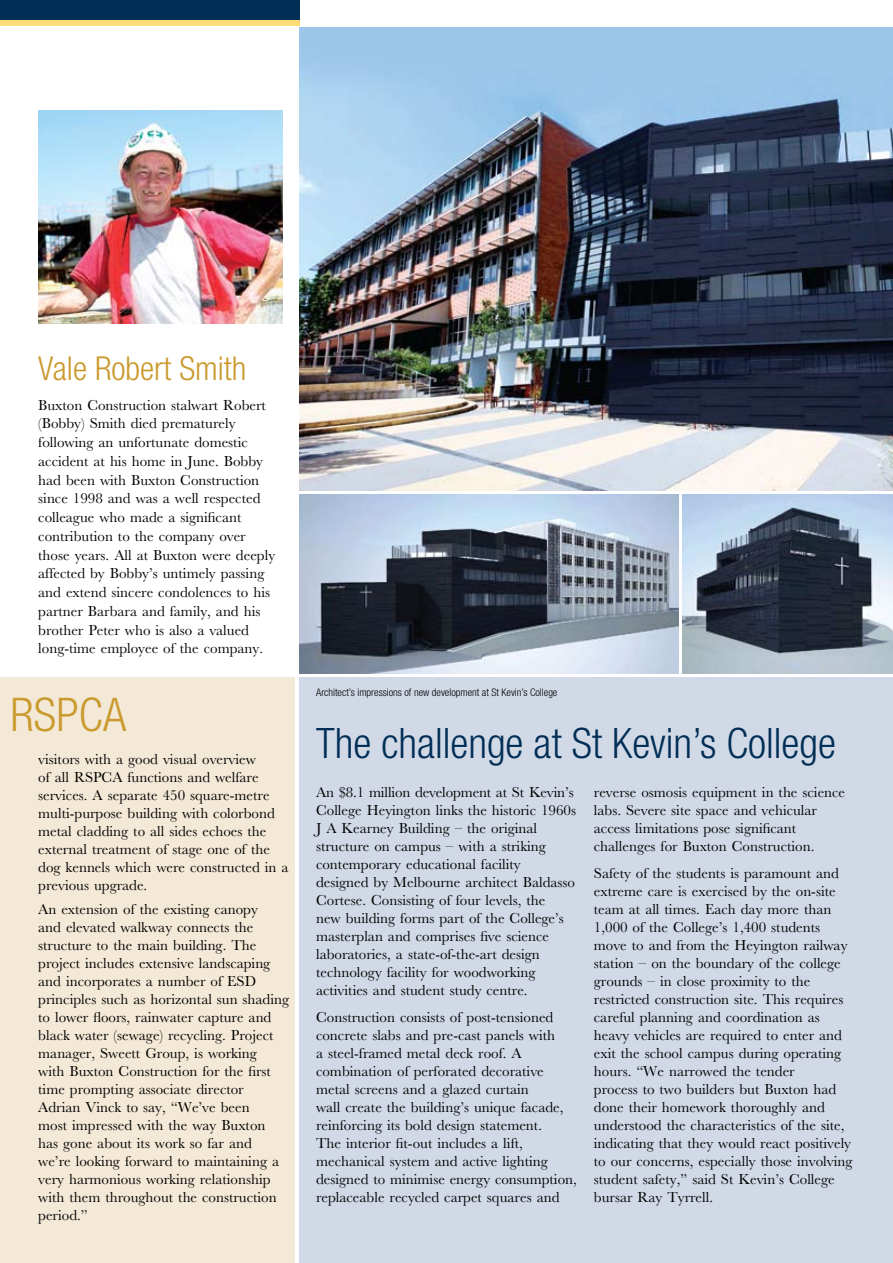
<style>
.page{position:relative;width:893px;height:1263px;background:#fff}
.page>*{position:absolute;margin:0;border:0;box-sizing:border-box;transform-origin:0 0}
.t1{font:300 condensed 46.5px "Helvetica Neue";letter-spacing:.005em;color:#ca9a2e}
.t2{font:300 condensed 42px "Helvetica Neue";color:#002e56}
.t3{font:300 condensed 33px "Helvetica Neue";color:#ca9a2e}
.t4{font:15px/18px "M Baskerville";color:#000}
.t5{font:300 condensed 10.5px "Helvetica Neue";color:#000}
</style>
<div class="page">
<div style="left:299px;top:678px;width:594px;height:585px;background:#d1d9e6"></div>
<div style="left:0;top:678px;width:295px;height:585px;background:#f3e9d6"></div>
<img style="left:299px;top:27px;width:594px;height:463px">
<img style="left:683px;top:494px;width:210px;height:179px">
<img style="left:299px;top:494px;width:380px;height:179px">
<div style="left:0;top:6px;width:299px;height:19px;background:linear-gradient(to right,#ffde75,#ffde75)"></div>
<div style="left:0;top:0;width:299px;height:19px;background:#002e56"></div>
<img style="left:38px;top:111px;width:244px;height:213px">
<h3 class="t3" style="left:38px;top:349px;width:210px">Vale Robert Smith</h3>
<p class="t4" style="left:38px;top:395px;width:238px;line-height:18.8px">Buxton Construction stalwart Robert (Bobby) Smith died prematurely following an unfortunate domestic accident at his home in June. Bobby had been with Buxton Construction since 1998 and was a well respected colleague who made a significant contribution to the company over those years. All at Buxton were deeply affected by Bobby’s untimely passing and extend sincere condolences to his partner Barbara and family, and his brother Peter who is also a valued long-time employee of the company.</p>
<h1 class="t1" style="left:11px;top:687px;width:117px">RSPCA</h1>
<p class="t4" style="left:38px;top:750px;width:252px">visitors with a good visual overview<br>of all RSPCA functions and welfare services. A separate 450 square-metre multi-purpose building with colorbond metal cladding to all sides echoes the external treatment of stage one of the dog kennels which were constructed in a previous upgrade.</p>
<p class="t4" style="left:38px;top:900px;width:252px">An extension of the existing canopy<br>and elevated walkway connects the structure to the main building. The project includes extensive landscaping and incorporates a number of ESD principles such as horizontal sun shading to lower floors, rainwater capture and black water (sewage) recycling. Project manager, Sweett Group, is working<br>with Buxton Construction for the first time prompting associate director Adrian Vinck to say, “We’ve been<br>most impressed with the way Buxton has gone about its work so far and<br>we’re looking forward to maintaining a very harmonious working relationship with them throughout the construction period.”</p>
<p class="t5" style="left:316px;top:686px;width:243px">Architect’s impressions of new development at St Kevin’s College</p>
<h2 class="t2" style="left:316px;top:719px;width:521px">The challenge at St Kevin’s College</h2>
<p class="t4" style="left:594px;top:783px;width:253px">reverse osmosis equipment in the science labs. Severe site space and vehicular access limitations pose significant challenges for Buxton Construction.</p>
<p class="t4" style="left:594px;top:864px;width:260px">Safety of the students is paramount and extreme care is exercised by the on-site team at all times. Each day more than 1,000 of the College’s 1,400 students move to and from the Heyington railway station – on the boundary of the college grounds – in close proximity to the restricted construction site. This requires careful planning and coordination as heavy vehicles are required to enter and exit the school campus during operating hours. “We narrowed the tender<br>process to two builders but Buxton had done their homework thoroughly and understood the characteristics of the site, indicating that they would react positively to our concerns, especially those involving student safety,” said St Kevin’s College bursar Ray Tyrrell.</p>
<p class="t4" style="left:316px;top:783px;width:262px">An $8.1 million development at St Kevin’s College Heyington links the historic 1960s J A Kearney Building – the original structure on campus – with a striking contemporary educational facility designed by Melbourne architect Baldasso Cortese. Consisting of four levels, the<br>new building forms part of the College’s masterplan and comprises five science laboratories, a state-of-the-art design technology facility for woodworking activities and student study centre.</p>
<p class="t4" style="left:316px;top:1008px;width:262px">Construction consists of post-tensioned concrete slabs and pre-cast panels with<br>a steel-framed metal deck roof. A combination of perforated decorative metal screens and a glazed curtain<br>wall create the building’s unique facade, reinforcing its bold design statement.<br>The interior fit-out includes a lift, mechanical system and active lighting designed to minimise energy consumption, replaceable recycled carpet squares and</p>
</div>
